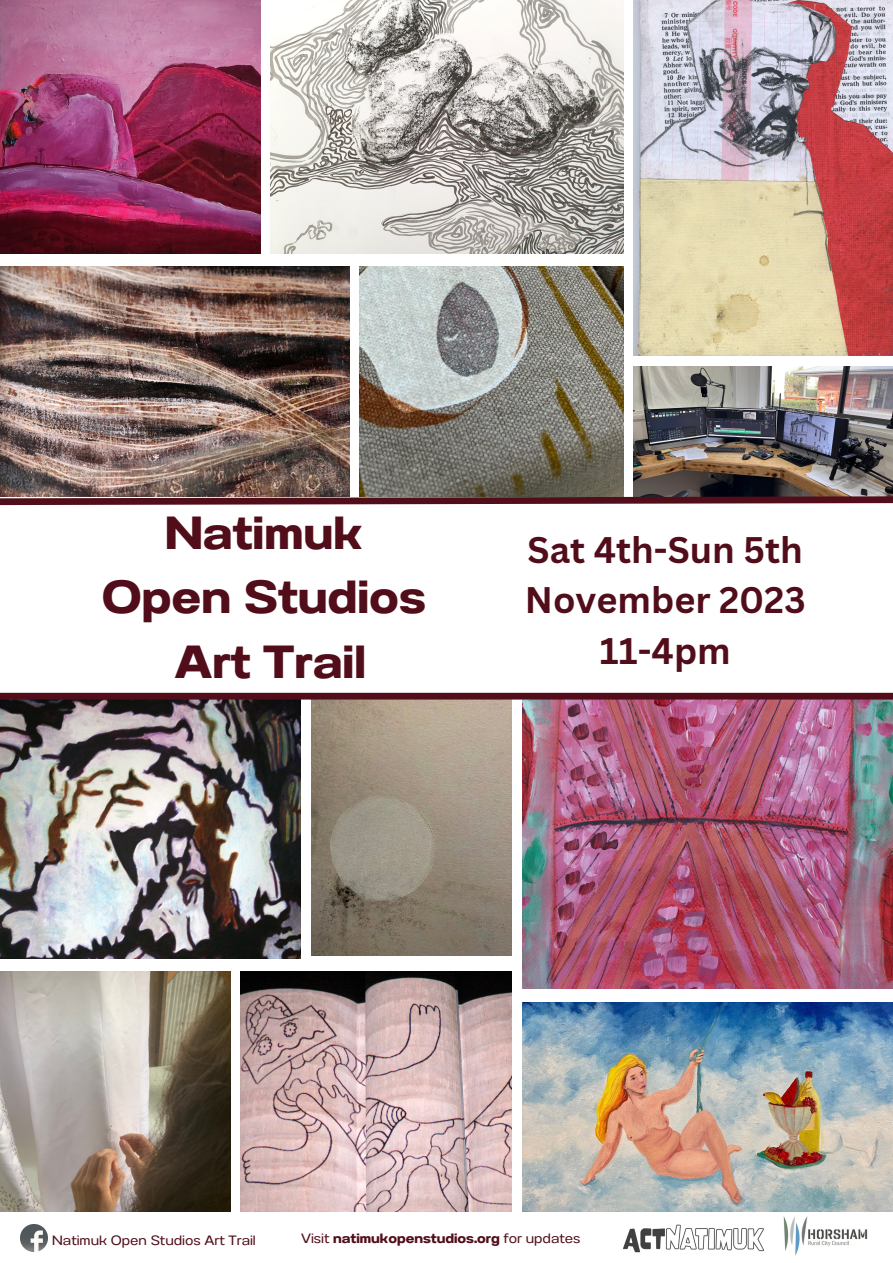
<style>
.page{position:relative;width:893px;height:1263px;background:#fff}
.page>*{position:absolute;margin:0;border:0;box-sizing:border-box;transform-origin:0 0}
.t1{font:46.35px "Anantason Bold Wd 125";color:#510e1a}
.t2{font:700 36px/50.1px "Canva Sans";color:#510e1a}
.t3{font:13.5px "Anantason Bold Wd 125";color:#510e1a}
.t4{font:13.5px "Anantason Wd 125";color:#510e1a}
.s1{font-family:"Anantason Wd 125"}
</style>
<div class="page">
<img style="left:0;top:0;width:260px;height:253px">
<img style="left:270px;top:0;width:353px;height:253px">
<img style="left:0;top:266px;width:349px;height:227px">
<img style="left:522px;top:699px;width:371px;height:290px">
<img style="left:0;top:699px;width:301px;height:259px">
<img style="left:0;top:971px;width:231px;height:241px">
<img style="left:311px;top:699px;width:200px;height:257px">
<img style="left:633px;top:367px;width:260px;height:126px">
<img style="left:359px;top:266px;width:264px;height:227px">
<img style="left:633px;top:0;width:260px;height:355px">
<img style="left:241px;top:971px;width:271px;height:241px">
<img style="left:522px;top:1002px;width:371px;height:210px">
<img style="left:20px;top:1224px;width:27px;height:27px">
<img style="left:623px;top:1224px;width:140px;height:29px">
<img style="left:783px;top:1216px;width:85px;height:40px">
<svg style="left:0;top:493px;width:893px;height:13px;background:#764f53"></svg>
<div style="left:0;top:693px;width:893px;height:6px;background:#510e1a"></div>
<p class="t1" style="left:165px;top:506px;width:199px">Natimuk</p>
<p class="t1" style="left:102px;top:570px;width:325px">Open Studios</p>
<p class="t1" style="left:174px;top:635px;width:193px">Art Trail</p>
<p class="t2" style="left:525px;top:524px;width:282px">Sat 4th-Sun 5th<br>November 2023</p>
<p class="t2" style="left:600px;top:624px;width:132px">11-4pm</p>
<p class="t4" style="left:52px;top:1233px;width:205px">Natimuk Open Studios Art Trail</p>
<p class="t3" style="left:301px;top:1231px;width:281px"><span class="s1">Visit</span> natimukopenstudios.org <span class="s1">for updates</span></p>
</div>
